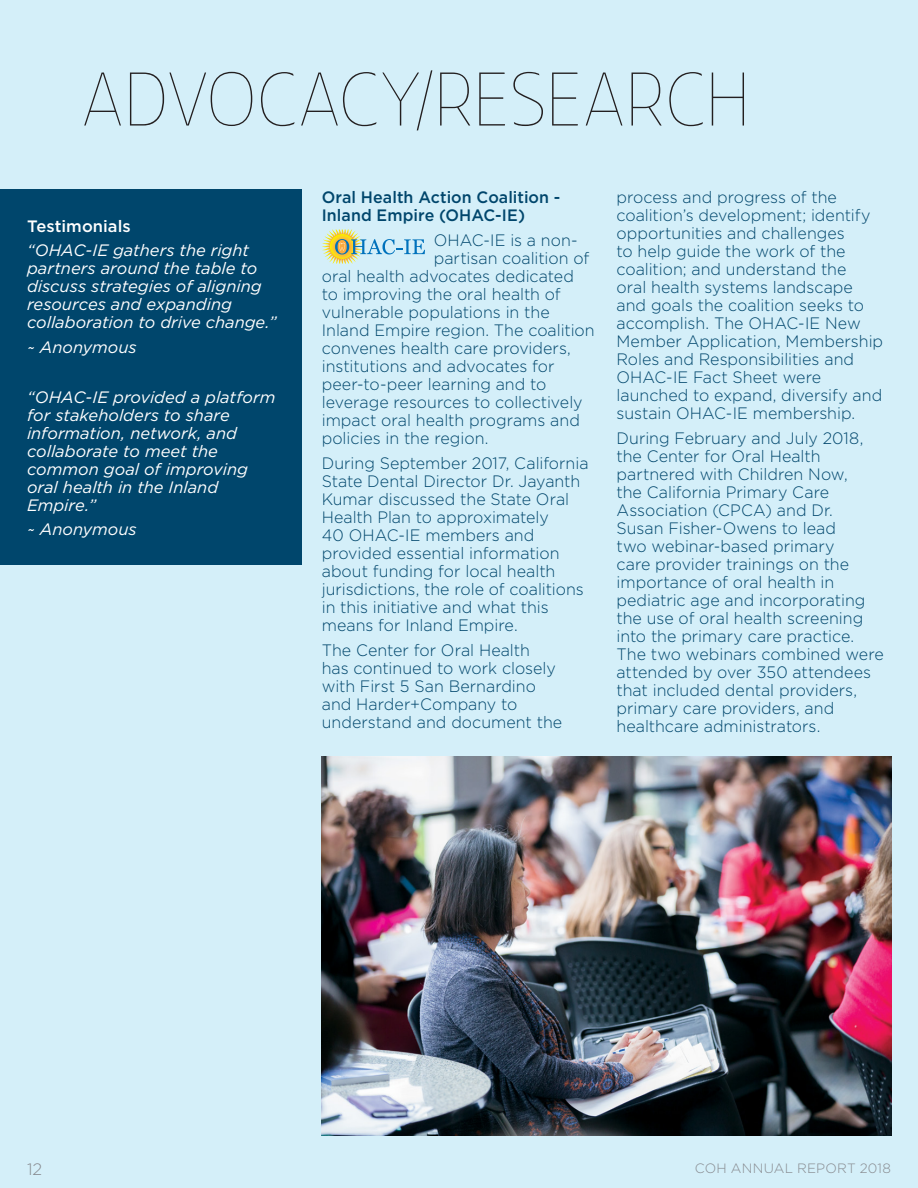
<style>
.page{position:relative;width:918px;height:1188px;background:#d4eff9}
.page>*{position:absolute;margin:0;border:0;box-sizing:border-box;transform-origin:0 0}
.t1{font:100 72px "TF Forever";letter-spacing:-.025em;color:#231f20}
.t2{font:300 16.5px/18px "Gotham";color:#00466c}
.t3{font:italic 16.5px/18px "Gotham";color:#fff}
.t4{font:500 16.5px/18px "Gotham";letter-spacing:.005em;color:#00466c}
.t5{font:500 16.5px "Gotham";letter-spacing:.005em;color:#fff}
.t6{font:300 16.5px "Gotham";color:#878a8f}
.t7{font:300 13.5px "Gotham";letter-spacing:.015em;color:#878a8f}
</style>
<div class="page">
<div style="left:0;top:189px;width:302px;height:376px;background:#00466c"></div>
<img style="left:322px;top:756px;width:569px;height:380px">
<svg style="left:330px;top:234px;width:25px;height:25px"></svg>
<svg style="left:322px;top:230px;width:103px;height:24px"></svg>
<h1 class="t1" style="left:81px;top:59px;width:672px">ADVOCACY/RESEARCH</h1>
<p class="t5" style="left:27px;top:215px;width:105px">Testimonials</p>
<p class="t3" style="left:27px;top:241px;width:251px">“OHAC-IE gathers the right partners around the table to discuss strategies of aligning resources and expanding collaboration to drive change.”</p>
<p class="t3" style="left:27px;top:338px;width:111px">~ Anonymous</p>
<p class="t3" style="left:27px;top:388px;width:250px">“OHAC-IE provided a platform for stakeholders to share information, network, and collaborate to meet the common goal of improving oral health in the Inland<br>Empire.”</p>
<p class="t3" style="left:27px;top:520px;width:111px">~ Anonymous</p>
<p class="t4" style="left:322px;top:188px;width:240px">Oral Health Action Coalition -<br>Inland Empire (OHAC-IE)</p>
<p class="t2" style="left:434px;top:231px;width:146px">OHAC-IE is a non-</p>
<p class="t2" style="left:434px;top:249px;width:157px">partisan coalition of</p>
<p class="t2" style="left:322px;top:267px;width:254px">oral health advocates dedicated</p>
<p class="t2" style="left:322px;top:285px;width:240px">to improving the oral health of</p>
<p class="t2" style="left:322px;top:303px;width:229px">vulnerable populations in the</p>
<p class="t2" style="left:322px;top:321px;width:274px">Inland Empire region. The coalition</p>
<p class="t2" style="left:322px;top:339px;width:251px">convenes health care providers,</p>
<p class="t2" style="left:322px;top:357px;width:234px">institutions and advocates for</p>
<p class="t2" style="left:322px;top:375px;width:226px">peer-to-peer learning and to</p>
<p class="t2" style="left:322px;top:393px;width:262px">leverage resources to collectively</p>
<p class="t2" style="left:322px;top:411px;width:260px">impact oral health programs and</p>
<p class="t2" style="left:322px;top:429px;width:168px">policies in the region.</p>
<p class="t2" style="left:322px;top:454px;width:268px">During September 2017, California<br>State Dental Director Dr. Jayanth<br>Kumar discussed the State Oral<br>Health Plan to approximately<br>40 OHAC-IE members and provided essential information about funding for local health jurisdictions, the role of coalitions in this initiative and what this means for Inland Empire.</p>
<p class="t2" style="left:322px;top:640px;width:242px">The Center for Oral Health<br>has continued to work closely with First 5 San Bernardino and Harder+Company to understand and document the</p>
<p class="t2" style="left:616px;top:188px;width:268px">process and progress of the coalition’s development; identify opportunities and challenges<br>to help guide the work of the coalition; and understand the<br>oral health systems landscape and goals the coalition seeks to accomplish. The OHAC-IE New<br>Member Application, Membership<br>Roles and Responsibilities and<br>OHAC-IE Fact Sheet were launched to expand, diversify and sustain OHAC-IE membership.</p>
<p class="t2" style="left:616px;top:429px;width:269px">During February and July 2018, the Center for Oral Health partnered with Children Now,<br>the California Primary Care<br>Association (CPCA) and Dr.<br>Susan Fisher-Owens to lead<br>two webinar-based primary<br>care provider trainings on the importance of oral health in pediatric age and incorporating the use of oral health screening into the primary care practice.<br>The two webinars combined were attended by over 350 attendees that included dental providers, primary care providers, and healthcare administrators.</p>
<p class="t6" style="left:27px;top:1158px;width:17px">12</p>
<p class="t7" style="left:695px;top:1160px;width:198px">COH ANNUAL REPORT 2018</p>
</div>
